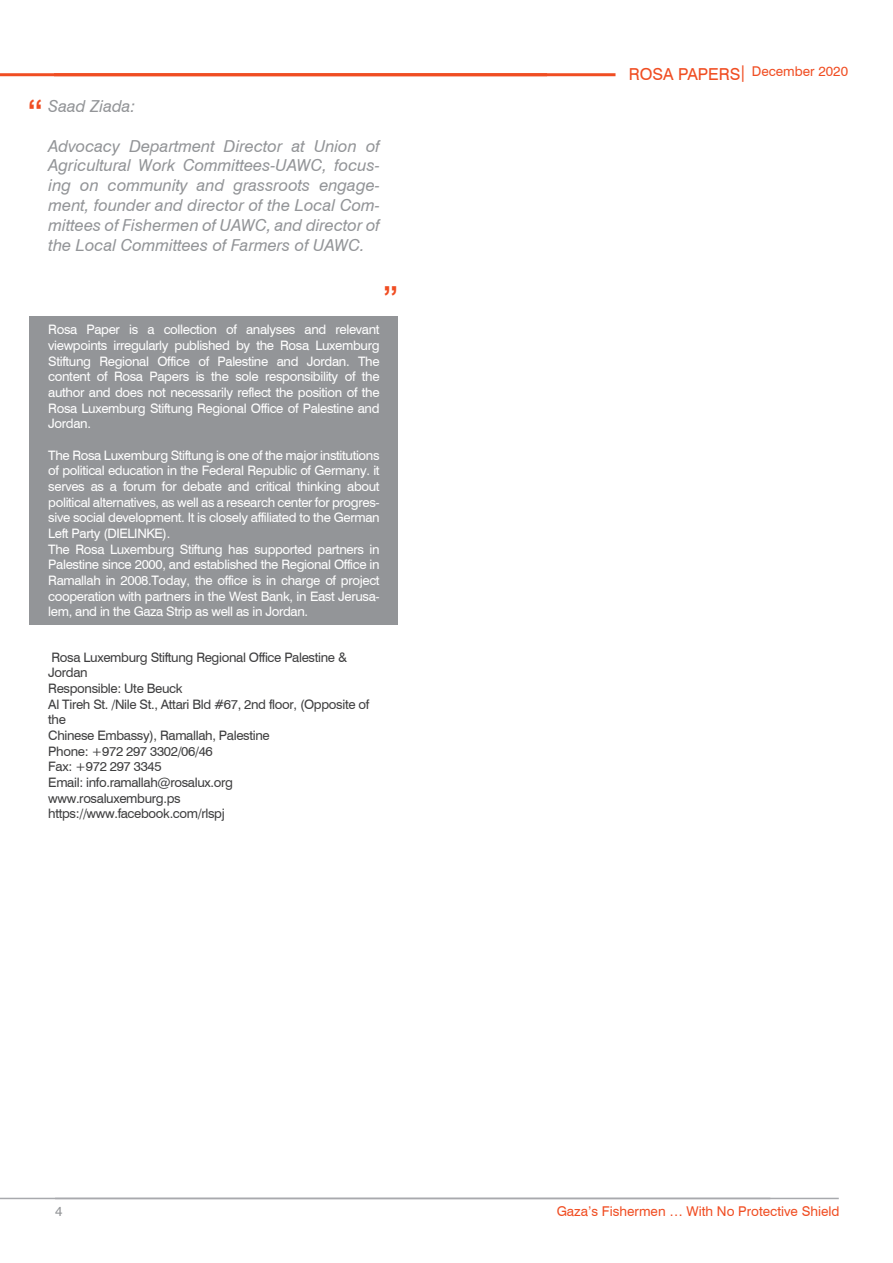
<style>
.page{position:relative;width:893px;height:1263px;background:#fff}
.page>*{position:absolute;margin:0;border:0;box-sizing:border-box;transform-origin:0 0}
.t1{font:700 30px "Arial";color:#f04d22}
.t2{font:italic 16.5px/19.8px "Swiss 721 BT";color:#939598;text-align:justify}
.t3{font:16.5px "Swiss 721 BT";color:#f04d22}
.t4{font:13.5px "Swiss 721 BT";color:#f04d22}
.t5{font:13.5px "Swiss 721 BT";color:#939598}
.t6{font:13.05px/15.6px "Swiss 721 BT";letter-spacing:-.025em;color:#fff;text-align:justify}
.t7{font:13.05px/15.6px "Swiss 721 BT";letter-spacing:-.025em;color:#3e3e3f}
</style>
<div class="page">
<div style="left:30px;top:316px;width:368px;height:308px;background:#939598"></div>
<hr style="left:0;top:1198px;width:770px;height:1px;background:#a8a9ad">
<hr style="left:0;top:73px;width:547px;height:3px;background:#f04d22">
<hr style="left:55px;top:1198px;width:784px;height:1px;background:#a8a9ad">
<hr style="left:54px;top:73px;width:561px;height:3px;background:#f04d22">
<h1 class="t1" style="left:27px;top:91px;width:17px">‘‘</h1>
<p class="t2" style="left:49px;top:96px;width:88px">Saad Ziada:</p>
<p class="t2" style="left:49px;top:136px;width:333px">Advocacy Department Director at Union of Agricultural Work Committees-UAWC, focus&shy;ing on community and grassroots engage&shy;ment, founder and director of the Local Com&shy;mittees of Fishermen of UAWC, and director of the Local Committees of Farmers of UAWC.</p>
<h1 class="t1" style="left:399px;top:305px;width:17px;rotate:-180deg">‘‘</h1>
<p class="t6" style="left:48px;top:322px;width:333px">Rosa Paper is a collection of analyses and relevant viewpoints irregularly published by the Rosa Luxemburg Stiftung Regional Office of Palestine and Jordan. The content of Rosa Papers is the sole responsibility of the author and does not necessarily reflect the position of the Rosa Luxemburg Stiftung Regional Office of Palestine and Jordan.</p>
<p class="t6" style="left:48px;top:447px;width:333px;text-align:left">The Rosa Luxemburg Stiftung is one of the major institutions of political education in the Federal Republic of Germany. it serves as a forum for debate and critical thinking about political alternatives, as well as a research center for progres&shy;sive social development. It is closely affiliated to the German Left Party (DIELINKE).<br>The Rosa Luxemburg Stiftung has supported partners in Palestine since 2000, and established the Regional Office in Ramallah in 2008.Today, the office is in charge of project cooperation with partners in the West Bank, in East Jerusa&shy;lem, and in the Gaza Strip as well as in Jordan.</p>
<p class="t7" style="left:48px;top:649px;width:323px">Rosa Luxemburg Stiftung Regional Office Palestine &amp;<br>Jordan<br>Responsible: Ute Beuck<br>Al Tireh St. /Nile St., Attari Bld #67, 2nd floor, (Opposite of the<br>Chinese Embassy), Ramallah, Palestine<br>Phone: +972 297 3302/06/46<br>Fax: +972 297 3345<br>Email: info.ramallah@rosalux.org<br>www.rosaluxemburg.ps<br>https://www.facebook.com/rlspj</p>
<p class="t3" style="left:629px;top:64px;width:120px">ROSA PAPERS |</p>
<p class="t4" style="left:752px;top:63px;width:98px">December 2020</p>
<p class="t5" style="left:55px;top:1203px;width:9px">4</p>
<p class="t4" style="left:557px;top:1203px;width:284px">Gaza’s Fishermen … With No Protective Shield</p>
</div>
